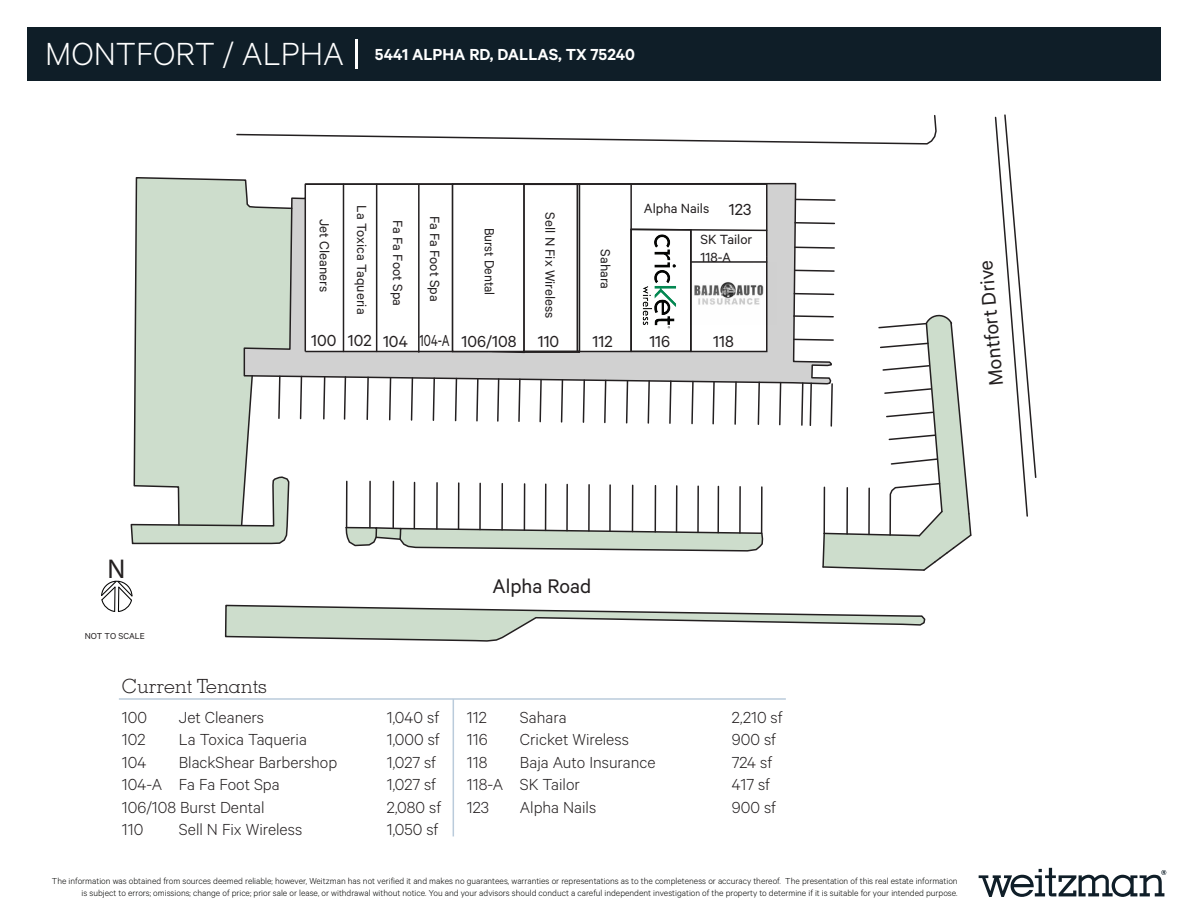
<style>
.page{position:relative;width:1188px;height:918px;background:#fff}
.page>*{position:absolute;margin:0;border:0;box-sizing:border-box;transform-origin:0 0}
.t1{font:27.3px "Myriad Pro";color:#231f20}
.t2{font:22.2px "Calibre";color:#231f20}
.t3{font:300 19.5px "Memphis LT Std";color:#231f20}
.t4{font:300 18px "Calibre";color:#231f20}
.t5{font:600 18px "Calibre";color:#fff}
.t6{font:18px "Calibre";color:#231f20}
.t7{font:15px/18px "Calibre";color:#231f20}
.t8{font:15px "Calibre";color:#231f20;scale:.94 1}
.t9{font:300 9.75px/11.7px "Calibre";color:#040503;text-align:right}
.t10{font:9.75px "Calibre";color:#231f20}
.s1{font-weight:300;font-size:36px}
.s2{font-weight:300;font-size:39.6px}
</style>
<div class="page">
<svg style="left:236px;top:115px;width:701px;height:30px"></svg>
<svg style="left:994px;top:114px;width:43px;height:403px"></svg>
<svg style="left:224px;top:604px;width:702px;height:38px"></svg>
<svg style="left:293px;top:182px;width:504px;height:202px"></svg>
<svg style="left:134px;top:177px;width:159px;height:201px"></svg>
<svg style="left:345px;top:526px;width:419px;height:26px"></svg>
<hr style="left:346px;top:481px;width:2px;height:47px;background:#231f20">
<hr style="left:369px;top:481px;width:2px;height:47px;background:#231f20">
<hr style="left:392px;top:481px;width:2px;height:47px;background:#231f20">
<hr style="left:414px;top:482px;width:1px;height:47px;background:#231f20">
<hr style="left:436px;top:483px;width:2px;height:46px;background:#231f20">
<hr style="left:458px;top:483px;width:1px;height:46px;background:#231f20">
<hr style="left:479px;top:483px;width:2px;height:47px;background:#231f20">
<hr style="left:501px;top:484px;width:2px;height:46px;background:#231f20">
<hr style="left:524px;top:484px;width:1px;height:46px;background:#231f20">
<hr style="left:545px;top:484px;width:1px;height:46px;background:#231f20">
<hr style="left:566px;top:484px;width:2px;height:47px;background:#231f20">
<hr style="left:588px;top:485px;width:2px;height:46px;background:#231f20">
<hr style="left:609px;top:485px;width:2px;height:46px;background:#231f20">
<hr style="left:632px;top:485px;width:1px;height:47px;background:#231f20">
<hr style="left:655px;top:486px;width:1px;height:46px;background:#231f20">
<hr style="left:676px;top:486px;width:1px;height:46px;background:#231f20">
<hr style="left:697px;top:486px;width:2px;height:46px;background:#231f20">
<hr style="left:739px;top:487px;width:2px;height:46px;background:#231f20">
<hr style="left:761px;top:487px;width:2px;height:46px;background:#231f20">
<hr style="left:717px;top:486px;width:2px;height:47px;background:#231f20">
<svg style="left:299px;top:375px;width:4px;height:45px"></svg>
<svg style="left:322px;top:375px;width:4px;height:45px"></svg>
<svg style="left:343px;top:375px;width:4px;height:45px"></svg>
<svg style="left:366px;top:376px;width:4px;height:44px"></svg>
<svg style="left:388px;top:376px;width:4px;height:45px"></svg>
<svg style="left:410px;top:376px;width:4px;height:45px"></svg>
<svg style="left:432px;top:377px;width:4px;height:44px"></svg>
<svg style="left:454px;top:377px;width:4px;height:45px"></svg>
<svg style="left:475px;top:377px;width:4px;height:45px"></svg>
<svg style="left:496px;top:377px;width:4px;height:45px"></svg>
<svg style="left:517px;top:378px;width:4px;height:44px"></svg>
<svg style="left:539px;top:378px;width:4px;height:45px"></svg>
<svg style="left:560px;top:378px;width:4px;height:45px"></svg>
<svg style="left:582px;top:379px;width:4px;height:44px"></svg>
<svg style="left:603px;top:379px;width:4px;height:45px"></svg>
<svg style="left:625px;top:379px;width:4px;height:45px"></svg>
<svg style="left:647px;top:379px;width:4px;height:45px"></svg>
<svg style="left:668px;top:380px;width:4px;height:44px"></svg>
<svg style="left:691px;top:380px;width:3px;height:45px"></svg>
<svg style="left:712px;top:380px;width:4px;height:45px"></svg>
<svg style="left:734px;top:381px;width:4px;height:44px"></svg>
<svg style="left:757px;top:381px;width:4px;height:44px"></svg>
<svg style="left:778px;top:381px;width:4px;height:45px"></svg>
<svg style="left:793px;top:292px;width:42px;height:4px"></svg>
<svg style="left:793px;top:269px;width:42px;height:4px"></svg>
<svg style="left:793px;top:246px;width:42px;height:4px"></svg>
<svg style="left:794px;top:221px;width:41px;height:4px"></svg>
<svg style="left:794px;top:198px;width:42px;height:4px"></svg>
<hr style="left:691px;top:261px;width:76px;height:2px;background:#231f20">
<hr style="left:418px;top:185px;width:2px;height:167px;background:#231f20">
<svg style="left:130px;top:374px;width:160px;height:171px"></svg>
<svg style="left:792px;top:314px;width:180px;height:257px"></svg>
<svg style="left:101px;top:580px;width:32px;height:32px"></svg>
<img style="left:690px;top:263px;width:86px;height:61px">
<div style="left:523px;top:184px;width:57px;height:169px;border:1px solid #231f20"></div>
<div style="left:452px;top:183px;width:73px;height:169px;background:#fff;border:2px solid #231f20"></div>
<img style="left:638px;top:232px;width:43px;height:98px">
<svg style="left:979px;top:868px;width:187px;height:29px"></svg>
<div style="left:27px;top:27px;width:1134px;height:54px;background:#0f1e28"></div>
<hr style="left:119px;top:698px;width:667px;height:2px;background:#bacbdb">
<hr style="left:453px;top:699px;width:1px;height:137px;background:#bacbdb">
<h3 class="t5" style="left:45px;top:44px;width:591px"><span class="s1">MONTFORT / ALPHA</span> <span class="s2">|</span> 5441 ALPHA RD, DALLAS, TX 75240</h3>
<h3 class="t7" style="left:371px;top:205px;width:111px;rotate:90deg">La Toxica Taqueria</h3>
<h3 class="t7" style="left:334px;top:219px;width:74px;rotate:90deg">Jet Cleaners</h3>
<h3 class="t7" style="left:444px;top:216px;width:87px;rotate:90deg">Fa Fa Foot Spa</h3>
<h3 class="t7" style="left:407px;top:220px;width:87px;rotate:90deg">Fa Fa Foot Spa</h3>
<h3 class="t8" style="left:498px;top:228px;width:74px;rotate:90deg">Burst Dental</h3>
<h3 class="t7" style="left:560px;top:212px;width:107px;rotate:90deg">Sell N Fix Wireless</h3>
<h3 class="t7" style="left:615px;top:249px;width:41px;rotate:90deg">Sahara</h3>
<h3 class="t7" style="left:644px;top:198px;width:67px">Alpha Nails</h3>
<h3 class="t6" style="left:729px;top:199px;width:24px">123</h3>
<h3 class="t7" style="left:701px;top:230px;width:53px">SK Tailor<br>118-A</h3>
<h3 class="t6" style="left:311px;top:330px;width:27px">100</h3>
<h3 class="t6" style="left:348px;top:330px;width:25px">102</h3>
<h3 class="t6" style="left:592px;top:331px;width:22px">112</h3>
<h3 class="t6" style="left:649px;top:331px;width:22px">116</h3>
<h3 class="t6" style="left:713px;top:331px;width:22px">118</h3>
<h3 class="t6" style="left:383px;top:330px;width:68px">104 104-A</h3>
<h3 class="t6" style="left:462px;top:331px;width:56px">106/108</h3>
<h3 class="t6" style="left:538px;top:331px;width:23px">110</h3>
<h2 class="t2" style="left:983px;top:387px;width:128px;rotate:-95deg">Montfort Drive</h2>
<h1 class="t1" style="left:108px;top:552px;width:19px">N</h1>
<p class="t10" style="left:85px;top:630px;width:62px">NOT TO SCALE</p>
<h3 class="t3" style="left:122px;top:674px;width:147px">Current Tenants</h3>
<h3 class="t4" style="left:122px;top:707px;width:27px">100</h3>
<h3 class="t4" style="left:179px;top:707px;width:87px">Jet Cleaners</h3>
<h3 class="t4" style="left:387px;top:707px;width:54px">1,040 sf</h3>
<h3 class="t4" style="left:122px;top:729px;width:25px">102</h3>
<h3 class="t4" style="left:179px;top:729px;width:130px">La Toxica Taqueria</h3>
<h3 class="t4" style="left:387px;top:729px;width:54px">1,000 sf</h3>
<h3 class="t4" style="left:122px;top:752px;width:26px">104</h3>
<h3 class="t4" style="left:179px;top:752px;width:160px">BlackShear Barbershop</h3>
<h3 class="t4" style="left:387px;top:752px;width:51px">1,027 sf</h3>
<h3 class="t4" style="left:122px;top:774px;width:159px">104-A Fa Fa Foot Spa</h3>
<h3 class="t4" style="left:387px;top:774px;width:51px">1,027 sf</h3>
<h3 class="t4" style="left:122px;top:797px;width:144px">106/108 Burst Dental</h3>
<h3 class="t4" style="left:387px;top:797px;width:56px">2,080 sf</h3>
<h3 class="t4" style="left:122px;top:819px;width:23px">110</h3>
<h3 class="t4" style="left:179px;top:819px;width:125px">Sell N Fix Wireless</h3>
<h3 class="t4" style="left:387px;top:819px;width:53px">1,050 sf</h3>
<h2 class="t2" style="left:493px;top:573px;width:100px">Alpha Road</h2>
<h3 class="t4" style="left:467px;top:707px;width:21px">112</h3>
<h3 class="t4" style="left:520px;top:707px;width:48px">Sahara</h3>
<h3 class="t4" style="left:732px;top:707px;width:52px">2,210 sf</h3>
<h3 class="t4" style="left:467px;top:729px;width:22px">116</h3>
<h3 class="t4" style="left:520px;top:729px;width:111px">Cricket Wireless</h3>
<h3 class="t4" style="left:732px;top:729px;width:46px">900 sf</h3>
<h3 class="t4" style="left:467px;top:752px;width:22px">118</h3>
<h3 class="t4" style="left:520px;top:752px;width:137px">Baja Auto Insurance</h3>
<h3 class="t4" style="left:732px;top:752px;width:42px">724 sf</h3>
<h3 class="t4" style="left:467px;top:774px;width:115px">118-A SK Tailor</h3>
<h3 class="t4" style="left:732px;top:774px;width:40px">417 sf</h3>
<h3 class="t4" style="left:467px;top:797px;width:24px">123</h3>
<h3 class="t4" style="left:520px;top:797px;width:78px">Alpha Nails</h3>
<h3 class="t4" style="left:732px;top:797px;width:46px">900 sf</h3>
<p class="t9" style="left:52px;top:875px;width:907px">The information was obtained from sources deemed reliable; however, Weitzman has not verified it and makes no guarantees, warranties or representations as to the completeness or accuracy thereof. The presentation of this real estate information is subject to errors; omissions; change of price; prior sale or lease, or withdrawal without notice. You and your advisors should conduct a careful independent investigation of the property to determine if it is suitable for your intended purpose.</p>
</div>
